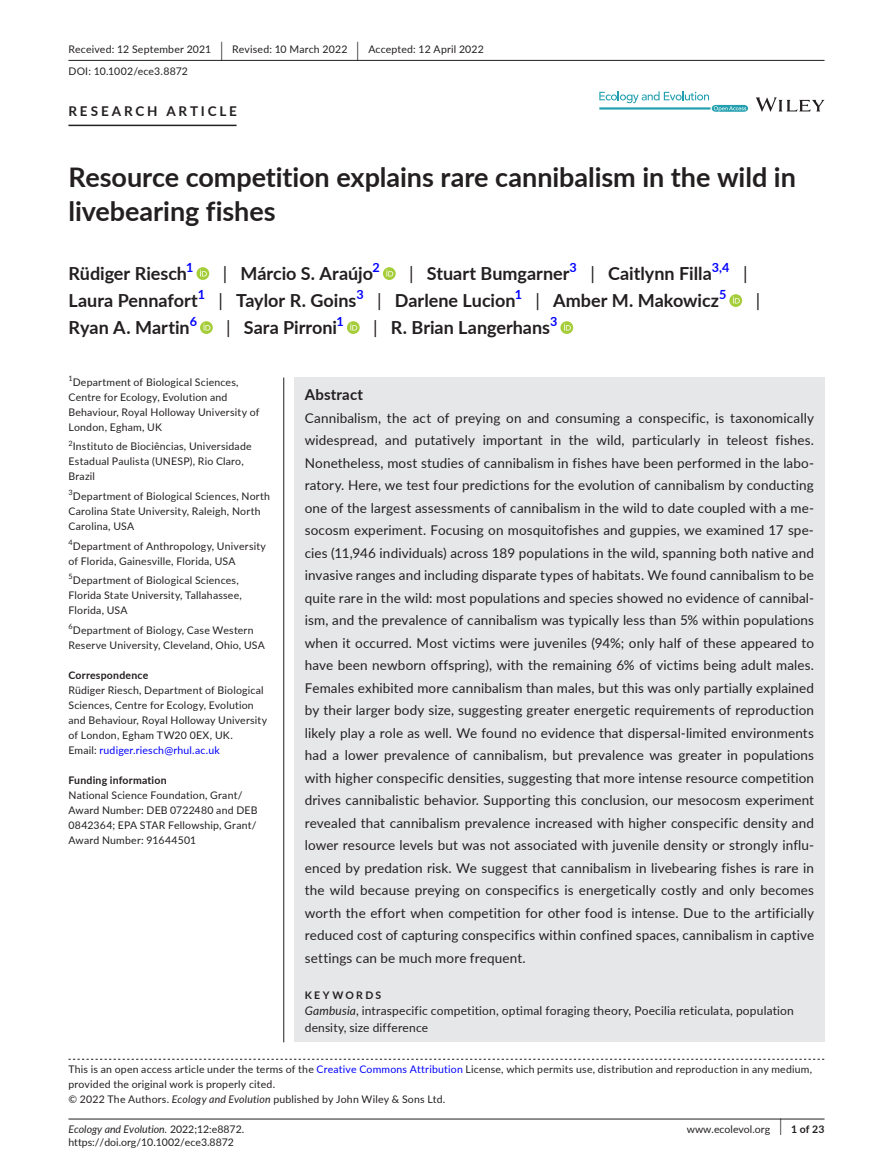
<style>
.page{position:relative;width:893px;height:1174px;background:#fff}
.page>*{position:absolute;margin:0;border:0;box-sizing:border-box;transform-origin:0 0}
.t1{font:700 27px/34.5px "Lato";letter-spacing:-.005em;color:#231f20}
.t2{font:700 18px "Lato";color:#231f20}
.t3{font:18px "Lato";color:#231f20}
.t4{font:700 15px "Lato";letter-spacing:.015em;color:#231f20}
.t5{font:13.5px/22.5px "Lato";letter-spacing:.01em;color:#231f20;text-align:justify}
.t6{font:700 13.5px "Lato";letter-spacing:.21em;color:#231f20}
.t7{font:700 12.6px "Lato";color:#00f}
.t8{font:12px/16.5px "Lato";letter-spacing:.015em;color:#231f20}
.t9{font:10.5px/15px "Lato";letter-spacing:.02em;color:#231f20}
.t10{font:10.5px "Lato";color:#231f20}
.t11{font:700 10.5px "Lato";letter-spacing:.02em;color:#231f20}
.t12{font:italic 10.5px "Lato";color:#231f20}
.t13{font:700 10.5px "Lato";letter-spacing:.22em;color:#231f20}
.t14{font:7.35px "Lato";color:#231f20}
.s1{font-size:19.65px}
.s2{font-weight:400}
.s3{color:#00f}
.s4{font-style:italic}
.s5{font-style:normal}
.s6{font-weight:400;font-size:17.4px}
</style>
<div class="page">
<hr style="left:68px;top:1118px;width:756px;height:1px;background:#231f20">
<svg style="left:756px;top:97px;width:68px;height:15px"></svg>
<svg style="left:599px;top:91px;width:149px;height:21px"></svg>
<hr style="left:68px;top:60px;width:756px;height:1px;background:#231f20">
<hr style="left:68px;top:125px;width:169px;height:1px;background:#231f20">
<svg style="left:196px;top:267px;width:13px;height:13px"></svg>
<svg style="left:200px;top:269px;width:7px;height:7px"></svg>
<svg style="left:383px;top:267px;width:13px;height:13px"></svg>
<svg style="left:386px;top:269px;width:7px;height:7px"></svg>
<svg style="left:729px;top:294px;width:13px;height:13px"></svg>
<svg style="left:733px;top:296px;width:7px;height:7px"></svg>
<svg style="left:200px;top:321px;width:13px;height:13px"></svg>
<svg style="left:203px;top:323px;width:7px;height:7px"></svg>
<svg style="left:347px;top:321px;width:13px;height:13px"></svg>
<svg style="left:350px;top:323px;width:7px;height:7px"></svg>
<svg style="left:560px;top:321px;width:13px;height:13px"></svg>
<svg style="left:564px;top:323px;width:7px;height:7px"></svg>
<svg style="left:68px;top:1058px;width:756px;height:1px"></svg>
<div style="left:294px;top:377px;width:530px;height:665px;background:#e6e7e9"></div>
<hr style="left:283px;top:377px;width:1px;height:665px;background:#231f20">
<p class="t9" style="left:68px;top:38px;width:417px;line-height:21.8px">Received: 12 September 2021 <span class="s1">|</span> Revised: 10 March 2022 <span class="s1">|</span> Accepted: 12 April 2022<br>DOI: 10.1002/ece3.8872</p>
<p class="t6" style="left:68px;top:101px;width:170px">RESEARCH ARTICLE</p>
<h1 class="t1" style="left:68px;top:159px;width:729px">Resource competition explains rare cannibalism in the wild in livebearing fishes</h1>
<h2 class="t2" style="left:68px;top:260px;width:120px">Rüdiger Riesch</h2>
<p class="t7" style="left:186px;top:258px;width:9px">1</p>
<h2 class="t2" style="left:223px;top:260px;width:152px"><span class="s2">|</span> Márcio S. Araújo</h2>
<p class="t7" style="left:373px;top:258px;width:9px">2</p>
<h2 class="t2" style="left:409px;top:260px;width:162px"><span class="s2">|</span> Stuart Bumgarner</h2>
<p class="t7" style="left:570px;top:258px;width:9px">3</p>
<h2 class="t2" style="left:590px;top:260px;width:123px"><span class="s2">|</span> Caitlynn Filla</h2>
<p class="t7" style="left:712px;top:258px;width:19px">3,4</p>
<h2 class="t3" style="left:743px;top:260px;width:6px">|</h2>
<h2 class="t2" style="left:68px;top:287px;width:131px">Laura Pennafort</h2>
<p class="t7" style="left:198px;top:285px;width:9px">1</p>
<h2 class="t2" style="left:218px;top:287px;width:139px"><span class="s2">|</span> Taylor R. Goins</h2>
<p class="t7" style="left:356px;top:285px;width:9px">3</p>
<h2 class="t2" style="left:377px;top:287px;width:140px"><span class="s2">|</span> Darlene Lucion</h2>
<p class="t7" style="left:515px;top:285px;width:9px">1</p>
<h2 class="t2" style="left:535px;top:287px;width:185px"><span class="s2">|</span> Amber M. Makowicz</h2>
<p class="t7" style="left:719px;top:285px;width:9px">5</p>
<h2 class="t3" style="left:756px;top:287px;width:6px">|</h2>
<h2 class="t2" style="left:68px;top:314px;width:123px">Ryan A. Martin</h2>
<p class="t7" style="left:190px;top:312px;width:9px">6</p>
<h2 class="t2" style="left:226px;top:314px;width:112px"><span class="s2">|</span> Sara Pirroni</h2>
<p class="t7" style="left:337px;top:312px;width:9px">1</p>
<h2 class="t2" style="left:373px;top:314px;width:178px"><span class="s2">|</span> R. Brian Langerhans</h2>
<p class="t7" style="left:550px;top:312px;width:9px">3</p>
<p class="t14" style="left:68px;top:373px;width:6px">1</p>
<p class="t9" style="left:68px;top:374px;width:192px;text-indent:4px">Department of Biological Sciences,<br>Centre for Ecology, Evolution and<br>Behaviour, Royal Holloway University of<br>London, Egham, UK</p>
<p class="t9" style="left:68px;top:439px;width:185px"><sup>2</sup>Instituto de Biociências, Universidade<br>Estadual Paulista (UNESP), Rio Claro,<br>Brazil</p>
<p class="t9" style="left:68px;top:488px;width:203px"><sup>3</sup>Department of Biological Sciences, North<br>Carolina State University, Raleigh, North<br>Carolina, USA</p>
<p class="t9" style="left:68px;top:538px;width:199px"><sup>4</sup>Department of Anthropology, University of Florida, Gainesville, Florida, USA</p>
<p class="t9" style="left:68px;top:572px;width:175px"><sup>5</sup>Department of Biological Sciences,<br>Florida State University, Tallahassee,<br>Florida, USA</p>
<p class="t9" style="left:68px;top:622px;width:198px"><sup>6</sup>Department of Biology, Case Western<br>Reserve University, Cleveland, Ohio, USA</p>
<p class="t11" style="left:68px;top:667px;width:81px">Correspondence</p>
<p class="t9" style="left:68px;top:682px;width:200px">Rüdiger Riesch, Department of Biological Sciences, Centre for Ecology, Evolution and Behaviour, Royal Holloway University of London, Egham TW20 0EX, UK.<br>Email: <span class="s3">rudiger.riesch@rhul.ac.uk</span></p>
<p class="t11" style="left:68px;top:772px;width:100px">Funding information</p>
<p class="t9" style="left:68px;top:787px;width:191px">National Science Foundation, Grant/ Award Number: DEB 0722480 and DEB 0842364; EPA STAR Fellowship, Grant/ Award Number: 91644501</p>
<p class="t4" style="left:305px;top:383px;width:60px">Abstract</p>
<p class="t5" style="left:305px;top:406px;width:511px">Cannibalism, the act of preying on and consuming a conspecific, is taxonomically widespread, and putatively important in the wild, particularly in teleost fishes.<br>Nonetheless, most studies of cannibalism in fishes have been performed in the labo&shy;ratory. Here, we test four predictions for the evolution of cannibalism by conducting one of the largest assessments of cannibalism in the wild to date coupled with a me&shy;socosm experiment. Focusing on mosquitofishes and guppies, we examined 17 spe&shy;cies (11,946 individuals) across 189 populations in the wild, spanning both native and invasive ranges and including disparate types of habitats. We found cannibalism to be quite rare in the wild: most populations and species showed no evidence of cannibal&shy;ism, and the prevalence of cannibalism was typically less than 5% within populations when it occurred. Most victims were juveniles (94%; only half of these appeared to have been newborn offspring), with the remaining 6% of victims being adult males.<br>Females exhibited more cannibalism than males, but this was only partially explained by their larger body size, suggesting greater energetic requirements of reproduction likely play a role as well. We found no evidence that dispersal-limited environments had a lower prevalence of cannibalism, but prevalence was greater in populations with higher conspecific densities, suggesting that more intense resource competition drives cannibalistic behavior. Supporting this conclusion, our mesocosm experiment revealed that cannibalism prevalence increased with higher conspecific density and lower resource levels but was not associated with juvenile density or strongly influ&shy;enced by predation risk. We suggest that cannibalism in livebearing fishes is rare in the wild because preying on conspecifics is energetically costly and only becomes worth the effort when competition for other food is intense. Due to the artificially reduced cost of capturing conspecifics within confined spaces, cannibalism in captive settings can be much more frequent.</p>
<p class="t13" style="left:305px;top:987px;width:78px">KEYWORDS</p>
<p class="t8" style="left:305px;top:1002px;width:491px"><span class="s4">Gambusia</span>, intraspecific competition, optimal foraging theory, Poecilia reticulata, population density, size difference</p>
<p class="t9" style="left:68px;top:1061px;width:745px">This is an open access article under the terms of the <span class="s3">Creative Commons Attribution</span> License, which permits use, distribution and reproduction in any medium, provided the original work is properly cited.<br>© 2022 The Authors. <span class="s4">Ecology and Evolution</span> published by John Wiley &amp; Sons Ltd.</p>
<p class="t12" style="left:68px;top:1121px;width:177px">Ecology and Evolution. <span class="s5">2022;12:e8872.</span></p>
<p class="t11" style="left:779px;top:1121px;width:46px"><span class="s6">|</span> 1 of 23</p>
<p class="t10" style="left:68px;top:1135px;width:167px">https://doi.org/10.1002/ece3.8872</p>
<p class="t10" style="left:687px;top:1121px;width:85px">www.ecolevol.org</p>
</div>
